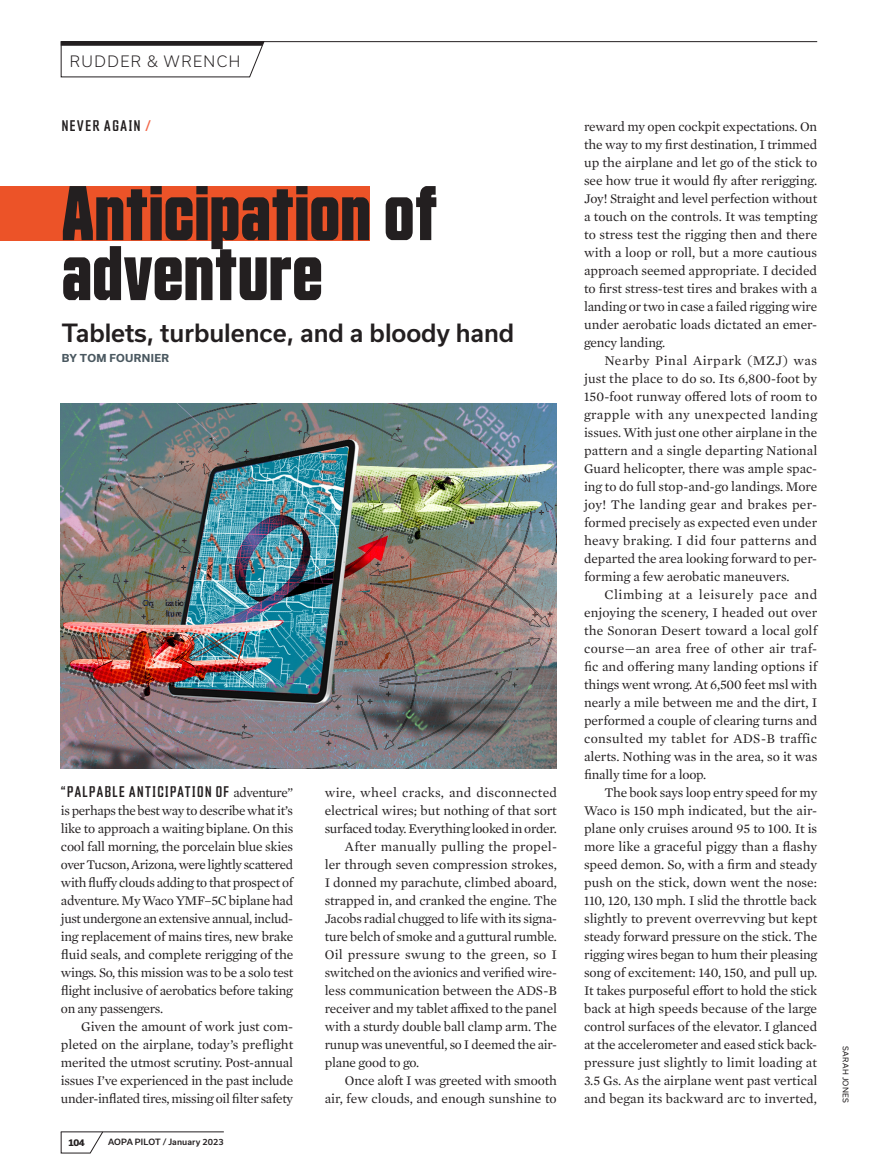
<style>
.page{position:relative;width:878px;height:1175px;background:#fff}
.page>*{position:absolute;margin:0;border:0;box-sizing:border-box;transform-origin:0 0}
.TAB{font:700 75px/60px "Countach";letter-spacing:.005em;color:#231f20}
.BODY_-_Mercury{font:500 24px "Usual";letter-spacing:-.005em;color:#231f20}
.BODY_-_Mercury__lead{font:15px "Countach";letter-spacing:.095em;color:#231f20}
.EYEBROW_new{font:300 15px "Usual";letter-spacing:.1em;color:#231f20}
.TAB-2{font:15px "Countach";letter-spacing:.11em;color:#231f20}
.BODY_-_Mercury-2{font:13.5px/18px "Mercury Text G1";letter-spacing:-.01em;color:#231f20;text-align:justify}
.BODY_-_Mercury__lead-2{font:13.5px/18px "Mercury Text G1";letter-spacing:-.02em;color:#231f20;text-align:justify}
.AUTHOR_BYLINE{font:700 10.5px "Usual";letter-spacing:.035em;color:#4a5860}
.PAGE_NUMBER_new{font:800 9px "Usual";color:#231f20}
.FOLIO_-_LEFT_new{font:500 8.25px "Usual";letter-spacing:.005em;color:#231f20}
.PHOTO_CREDIT{font:7.5px "Usual";letter-spacing:.045em;color:#231f20}
.s1{color:#f26648}
.s2{font-family:"Mercury Text G1";font-size:13.5px}
</style>
<div class="page">
<div style="left:0;top:186px;width:369px;height:54px;background:#ec5328"></div>
<img style="left:61px;top:403px;width:495px;height:365px">
<hr style="left:62px;top:41px;width:755px;height:1px;background:#231f20">
<hr style="left:61px;top:1131px;width:163px;height:1px;background:#231f20">
<svg style="left:60px;top:1131px;width:44px;height:22px"></svg>
<svg style="left:60px;top:41px;width:205px;height:37px"></svg>
<p class="EYEBROW_new" style="left:70px;top:53px;width:172px">RUDDER &amp; WRENCH</p>
<p class="TAB-2" style="left:62px;top:115px;width:91px">NEVER AGAIN <span class="s1">/</span></p>
<p class="TAB" style="left:62px;top:178px;width:377px">Anticipation of adventure</p>
<p class="BODY_-_Mercury" style="left:62px;top:319px;width:454px">Tablets, turbulence, and a bloody hand</p>
<p class="AUTHOR_BYLINE" style="left:62px;top:352px;width:109px">BY TOM FOURNIER</p>
<p class="BODY_-_Mercury__lead" style="left:61px;top:782px;width:234px">“PALPABLE ANTICIPATION OF <span class="s2">adventure”</span></p>
<p class="BODY_-_Mercury__lead-2" style="left:61px;top:800px;width:234px">is perhaps the best way to describe what it’s like to approach a waiting biplane. On this cool fall morning, the porcelain blue skies over Tucson, Arizona, were lightly scattered with fluffy clouds adding to that prospect of adventure. My Waco YMF–5C biplane had just undergone an extensive annual, includ&shy;ing replacement of mains tires, new brake fluid seals, and complete rerigging of the wings. So, this mission was to be a solo test flight inclusive of aerobatics before taking on any passengers.</p>
<p class="BODY_-_Mercury-2" style="left:61px;top:1016px;width:234px;text-indent:20px">Given the amount of work just com&shy;pleted on the airplane, today’s preflight merited the utmost scrutiny. Post-annual issues I’ve experienced in the past include under-inflated tires, missing oil filter safety</p>
<p class="PAGE_NUMBER_new" style="left:68px;top:1137px;width:18px">104</p>
<p class="FOLIO_-_LEFT_new" style="left:108px;top:1137px;width:117px">AOPA PILOT / January 2023</p>
<p class="BODY_-_Mercury-2" style="left:325px;top:782px;width:234px">wire, wheel cracks, and disconnected electrical wires; but nothing of that sort surfaced today. Everything looked in order.</p>
<p class="BODY_-_Mercury-2" style="left:325px;top:836px;width:234px;text-indent:20px">After manually pulling the propel&shy;ler through seven compression strokes, I donned my parachute, climbed aboard, strapped in, and cranked the engine. The Jacobs radial chugged to life with its signa&shy;ture belch of smoke and a guttural rumble.<br>Oil pressure swung to the green, so I switched on the avionics and verified wire&shy;less communication between the ADS-B receiver and my tablet affixed to the panel with a sturdy double ball clamp arm. The runup was uneventful, so I deemed the air&shy;plane good to go.</p>
<p class="BODY_-_Mercury-2" style="left:325px;top:1070px;width:234px;text-align:right">Once aloft I was greeted with smooth air, few clouds, and enough sunshine to</p>
<p class="BODY_-_Mercury-2" style="left:584px;top:116px;width:235px">reward my open cockpit expectations. On the way to my first destination, I trimmed up the airplane and let go of the stick to see how true it would fly after rerigging.<br>Joy! Straight and level perfection without a touch on the controls. It was tempting to stress test the rigging then and there with a loop or roll, but a more cautious approach seemed appropriate. I decided to first stress-test tires and brakes with a landing or two in case a failed rigging wire under aerobatic loads dictated an emer&shy;gency landing.</p>
<p class="BODY_-_Mercury-2" style="left:584px;top:350px;width:235px;text-indent:20px">Nearby Pinal Airpark (MZJ) was just the place to do so. Its 6,800-foot by 150-foot runway offered lots of room to grapple with any unexpected landing issues. With just one other airplane in the pattern and a single departing National Guard helicopter, there was ample spac&shy;ing to do full stop-and-go landings. More joy! The landing gear and brakes per&shy;formed precisely as expected even under heavy braking. I did four patterns and departed the area looking forward to per&shy;forming a few aerobatic maneuvers.</p>
<p class="BODY_-_Mercury-2" style="left:584px;top:584px;width:235px;text-indent:20px">Climbing at a leisurely pace and enjoying the scenery, I headed out over the Sonoran Desert toward a local golf course—an area free of other air traf&shy;fic and offering many landing options if things went wrong. At 6,500 feet msl with nearly a mile between me and the dirt, I performed a couple of clearing turns and consulted my tablet for ADS-B traffic alerts. Nothing was in the area, so it was finally time for a loop.</p>
<p class="BODY_-_Mercury-2" style="left:584px;top:782px;width:235px;text-indent:20px">The book says loop entry speed for my Waco is 150 mph indicated, but the air&shy;plane only cruises around 95 to 100. It is more like a graceful piggy than a flashy speed demon. So, with a firm and steady push on the stick, down went the nose:<br>110, 120, 130 mph. I slid the throttle back slightly to prevent overrevving but kept steady forward pressure on the stick. The rigging wires began to hum their pleasing song of excitement: 140, 150, and pull up.<br>It takes purposeful effort to hold the stick back at high speeds because of the large control surfaces of the elevator. I glanced at the accelerometer and eased stick back&shy;pressure just slightly to limit loading at 3.5 Gs. As the airplane went past vertical and began its backward arc to inverted,</p>
<p class="PHOTO_CREDIT" style="left:850px;top:1046px;width:58px;rotate:90deg">SARAH JONES</p>
</div>
